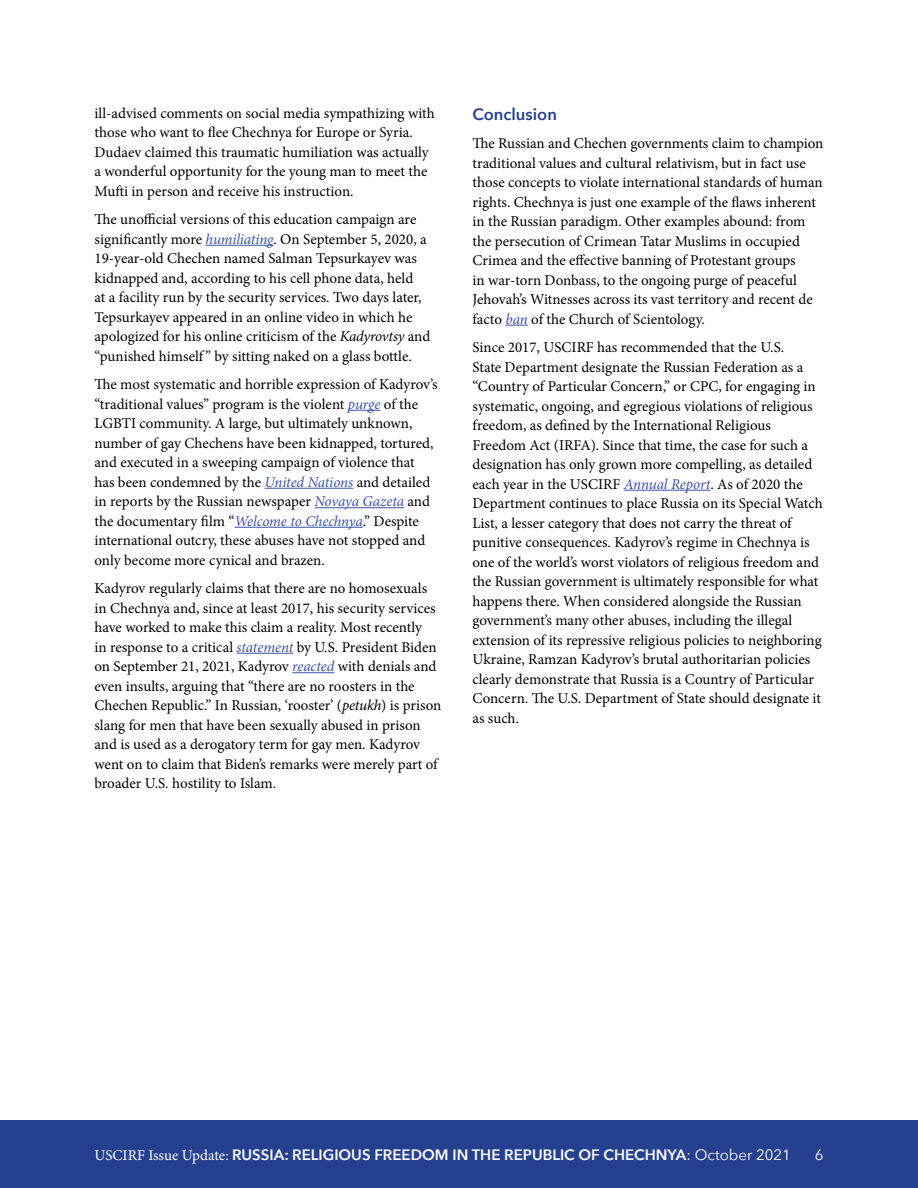
<style>
.page{position:relative;width:918px;height:1188px;background:#fff}
.page>*{position:absolute;margin:0;border:0;box-sizing:border-box;transform-origin:0 0}
.Subhead{font:600 16.5px "Avenir Next";color:#25408f}
.Body_no_indent{font:15px/19.5px "Minion Pro";color:#000}
.t1{font:600 15px "Avenir Next";color:#fff}
.t2{font:15px "Avenir Next";color:#fff}
.s1{font-style:italic;color:#3a53a4}
.s2{font-style:italic}
.s3{font-family:"Minion Pro";font-weight:400}
.s4{font-weight:400}
</style>
<div class="page">
<div style="left:0;top:1120px;width:918px;height:68px;background:#25408f"></div>
<hr style="left:206px;top:245px;width:67px;height:1px;background:#3a53a4">
<hr style="left:348px;top:410px;width:33px;height:1px;background:#3a53a4">
<hr style="left:265px;top:488px;width:88px;height:1px;background:#3a53a4">
<hr style="left:315px;top:507px;width:89px;height:1px;background:#3a53a4">
<hr style="left:234px;top:527px;width:129px;height:1px;background:#3a53a4">
<hr style="left:237px;top:653px;width:56px;height:1px;background:#3a53a4">
<hr style="left:292px;top:672px;width:42px;height:1px;background:#3a53a4">
<svg style="left:506px;top:325px;width:22px;height:1px"></svg>
<hr style="left:624px;top:490px;width:86px;height:1px;background:#3a53a4">
<p class="Body_no_indent" style="left:94px;top:103px;width:342px">ill-advised comments on social media sympathizing with those who want to flee Chechnya for Europe or Syria.<br>Dudaev claimed this traumatic humiliation was actually a wonderful opportunity for the young man to meet the Mufti in person and receive his instruction.</p>
<p class="Body_no_indent" style="left:94px;top:210px;width:337px">The unofficial versions of this education campaign are significantly more <span class="s1">humiliating</span>. On September 5, 2020, a 19-year-old Chechen named Salman Tepsurkayev was kidnapped and, according to his cell phone data, held<br>at a facility run by the security services. Two days later, Tepsurkayev appeared in an online video in which he apologized for his online criticism of the <span class="s2">Kadyrovtsy</span> and “punished himself ” by sitting naked on a glass bottle.</p>
<p class="Body_no_indent" style="left:94px;top:375px;width:345px">The most systematic and horrible expression of Kadyrov’s “traditional values” program is the violent <span class="s1">purge</span> of the LGBTI community. A large, but ultimately unknown, number of gay Chechens have been kidnapped, tortured, and executed in a sweeping campaign of violence that has been condemned by the <span class="s1">United Nations</span> and detailed in reports by the Russian newspaper <span class="s1">Novaya Gazeta</span> and the documentary film “<span class="s1">Welcome to Chechnya</span>.” Despite international outcry, these abuses have not stopped and only become more cynical and brazen.</p>
<p class="Body_no_indent" style="left:94px;top:579px;width:348px">Kadyrov regularly claims that there are no homosexuals in Chechnya and, since at least 2017, his security services have worked to make this claim a reality. Most recently<br>in response to a critical <span class="s1">statement</span> by U.S. President Biden on September 21, 2021, Kadyrov <span class="s1">reacted</span> with denials and even insults, arguing that “there are no roosters in the Chechen Republic.” In Russian, ‘rooster’ (<span class="s2">petukh</span>) is prison slang for men that have been sexually abused in prison and is used as a derogatory term for gay men. Kadyrov went on to claim that Biden’s remarks were merely part of broader U.S. hostility to Islam.</p>
<p class="Subhead" style="left:472px;top:100px;width:86px">Conclusion</p>
<p class="Body_no_indent" style="left:472px;top:134px;width:353px">The Russian and Chechen governments claim to champion traditional values and cultural relativism, but in fact use those concepts to violate international standards of human rights. Chechnya is just one example of the flaws inherent in the Russian paradigm. Other examples abound: from the persecution of Crimean Tatar Muslims in occupied Crimea and the effective banning of Protestant groups<br>in war-torn Donbass, to the ongoing purge of peaceful Jehovah’s Witnesses across its vast territory and recent de facto <span class="s1">ban</span> of the Church of Scientology.</p>
<p class="Body_no_indent" style="left:472px;top:338px;width:352px">Since 2017, USCIRF has recommended that the U.S.<br>State Department designate the Russian Federation as a “Country of Particular Concern,” or CPC, for engaging in systematic, ongoing, and egregious violations of religious freedom, as defined by the International Religious Freedom Act (IRFA). Since that time, the case for such a designation has only grown more compelling, as detailed each year in the USCIRF <span class="s1">Annual Report</span>. As of 2020 the Department continues to place Russia on its Special Watch List, a lesser category that does not carry the threat of punitive consequences. Kadyrov’s regime in Chechnya is one of the world’s worst violators of religious freedom and the Russian government is ultimately responsible for what happens there. When considered alongside the Russian government’s many other abuses, including the illegal extension of its repressive religious policies to neighboring Ukraine, Ramzan Kadyrov’s brutal authoritarian policies clearly demonstrate that Russia is a Country of Particular Concern. The U.S. Department of State should designate it as such.</p>
<p class="t1" style="left:94px;top:1142px;width:698px"><span class="s3">USCIRF Issue Update:</span> RUSSIA: RELIGIOUS FREEDOM IN THE REPUBLIC OF CHECHNYA<span class="s4">: October 2021</span></p>
<p class="t2" style="left:815px;top:1142px;width:10px">6</p>
</div>
